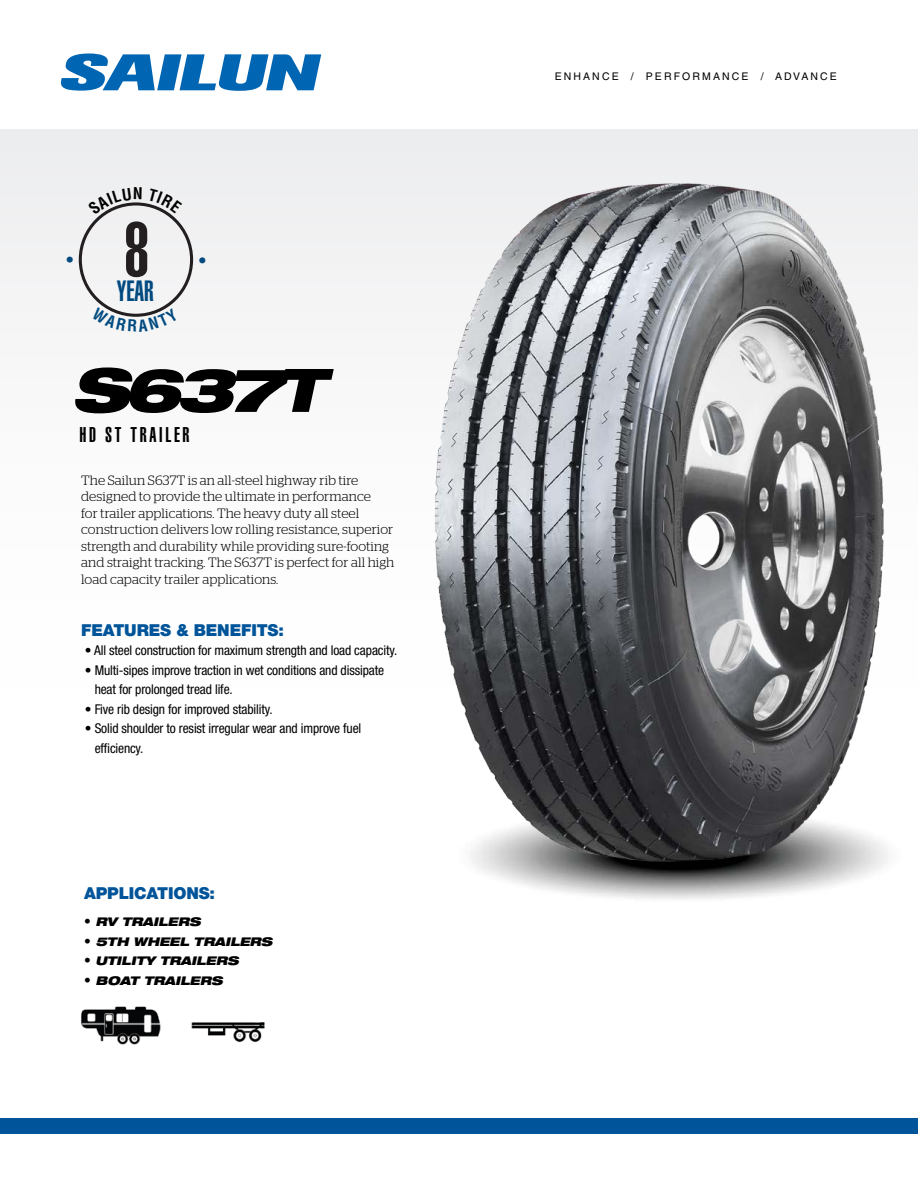
<style>
.page{position:relative;width:918px;height:1188px;background:#fff}
.page>*{position:absolute;margin:0;border:0;box-sizing:border-box;transform-origin:0 0}
.t1{font:76.5px "Helvetica LT Std Ultra Comp";color:#231f20}
.t2{font:italic 900 expanded 60.15px "Helvetica Neue LT Std";letter-spacing:-.1em;color:#000}
.t3{font:28.8px "Helvetica LT Std Ultra Comp";color:#004a80}
.t4{font:21px "Helvetica LT Std Ultra Comp";letter-spacing:.13em;color:#000}
.t5{font:900 16.5px "Helvetica Neue LT Std";letter-spacing:-.01em;color:#00549a}
.t6{font:700 condensed 16.05px "Helvetica LT Std";color:#004a80}
.t7{font:300 13.5px/16.5px "Stag";letter-spacing:.01em;color:#000}
.t8{font:condensed 13.5px/19.5px "Helvetica Neue LT Std";letter-spacing:-.01em;color:#000}
.t9{font:italic 900 expanded 12px "Helvetica Neue LT Std";letter-spacing:-.01em;color:#000}
.t10{font:10.5px "Helvetica LT Std";letter-spacing:.2em;color:#000}
.s1{font-family:"Helvetica LT Std";font-weight:300;font-style:normal;font-stretch:normal;font-size:13.5px}
</style>
<div class="page">
<div style="left:0;top:129px;width:918px;height:592px;background:#f8f8f9"></div>
<div style="left:0;top:1118px;width:918px;height:15px;background:#00549a"></div>
<svg style="left:60px;top:53px;width:261px;height:38px"></svg>
<img style="left:435px;top:183px;width:453px;height:716px">
<img style="left:81px;top:1006px;width:184px;height:39px">
<svg style="left:104px;top:307px;width:64px;height:10px"></svg>
<svg style="left:100px;top:202px;width:42px;height:13px"></svg>
<svg style="left:148px;top:203px;width:21px;height:10px"></svg>
<h1 class="t1" style="left:124px;top:206px;width:27px">8</h1>
<h3 class="t3" style="left:117px;top:274px;width:38px">YEAR</h3>
<p class="t6" style="left:213px;top:257px;width:8px;rotate:90deg">•</p>
<h2 class="t2" style="left:71px;top:351px;width:255px">S637T</h2>
<h3 class="t4" style="left:80px;top:423px;width:112px">HD ST TRAILER</h3>
<p class="t7" style="left:81px;top:472px;width:315px">The Sailun S637T is an all-steel highway rib tire designed to provide the ultimate in performance<br>for trailer applications. The heavy duty all steel construction delivers low rolling resistance, superior strength and durability while providing sure-footing and straight tracking. The S637T is perfect for all high load capacity trailer applications.</p>
<p class="t5" style="left:81px;top:620px;width:204px">FEATURES &amp; BENEFITS:</p>
<p class="t8" style="left:85px;top:641px;width:314px">• All steel construction for maximum strength and load capacity.</p>
<p class="t8" style="left:95px;top:660px;width:291px;text-indent:-10px">• Multi-sipes improve traction in wet conditions and dissipate heat for prolonged tread life.</p>
<p class="t8" style="left:85px;top:699px;width:189px">• Five rib design for improved stability.</p>
<p class="t8" style="left:95px;top:719px;width:268px;text-indent:-10px">• Solid shoulder to resist irregular wear and improve fuel efficiency.</p>
<p class="t5" style="left:84px;top:883px;width:133px">APPLICATIONS:</p>
<p class="t9" style="left:84px;top:914px;width:107px"><span class="s1">•</span> RV TRAILERS</p>
<p class="t9" style="left:84px;top:934px;width:178px"><span class="s1">•</span> 5TH WHEEL TRAILERS</p>
<p class="t9" style="left:84px;top:953px;width:145px"><span class="s1">•</span> UTILITY TRAILERS</p>
<p class="t9" style="left:84px;top:973px;width:129px"><span class="s1">•</span> BOAT TRAILERS</p>
<p class="t10" style="left:555px;top:70px;width:64px">ENHANCE</p>
<p class="t10" style="left:631px;top:70px;width:118px">/ PE RFORMANCE</p>
<p class="t10" style="left:761px;top:70px;width:76px">/ ADVANCE</p>
</div>
